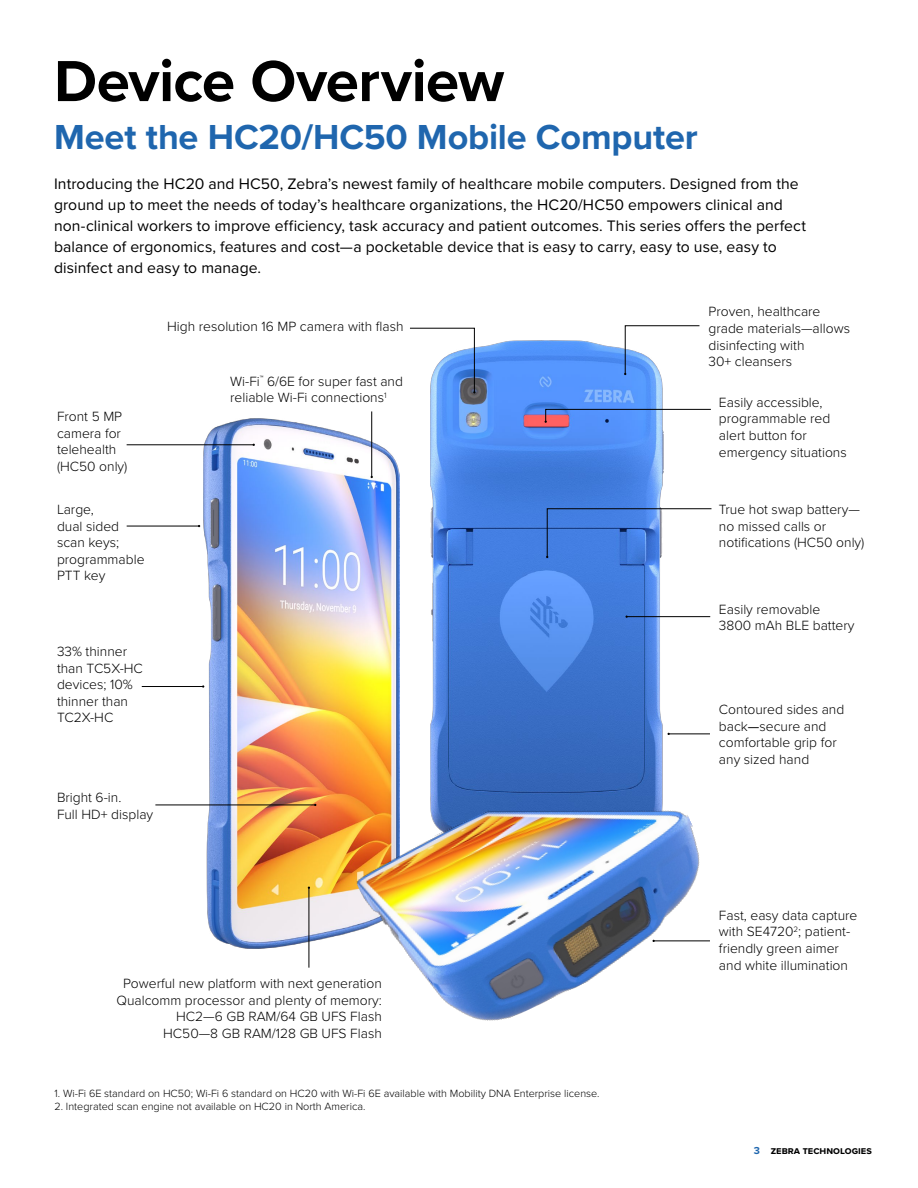
<style>
.page{position:relative;width:918px;height:1188px;background:#fff}
.page>*{position:absolute;margin:0;border:0;box-sizing:border-box;transform-origin:0 0}
.t1{font:700 60px "Proxima Nova";letter-spacing:-.005em;color:#000}
.t2{font:700 36px "Proxima Nova";letter-spacing:-.005em;color:#1f66ae}
.t3{font:15.75px/21px "Proxima Nova";letter-spacing:.005em;color:#000}
.t4{font:300 13.8px/16.6px "Proxima Nova";color:#000}
.t5{font:300 10.8px "Proxima Nova";color:#000}
.t6{font:700 10.5px "Proxima Nova";color:#000}
.s1{font-weight:400}
.s2{color:#1f66ae}
</style>
<div class="page">
<img style="left:430px;top:341px;width:234px;height:394px">
<hr style="left:627px;top:616px;width:83px;height:1px;background:#000">
<hr style="left:669px;top:734px;width:41px;height:1px;background:#000">
<hr style="left:142px;top:686px;width:61px;height:1px;background:#000">
<hr style="left:127px;top:526px;width:72px;height:1px;background:#000">
<svg style="left:410px;top:328px;width:66px;height:65px"></svg>
<svg style="left:624px;top:325px;width:76px;height:50px"></svg>
<svg style="left:510px;top:508px;width:202px;height:50px"></svg>
<img style="left:203px;top:418px;width:196px;height:531px">
<hr style="left:127px;top:445px;width:127px;height:1px;background:#000">
<hr style="left:371px;top:411px;width:1px;height:66px;background:#000">
<img style="left:352px;top:735px;width:358px;height:286px">
<hr style="left:155px;top:805px;width:160px;height:1px;background:#000">
<svg style="left:545px;top:409px;width:166px;height:14px"></svg>
<hr style="left:309px;top:888px;width:1px;height:80px;background:#000">
<h1 class="t1" style="left:54px;top:36px;width:452px">Device Overview</h1>
<h2 class="t2" style="left:54px;top:111px;width:645px">Meet the HC20/HC50 Mobile Computer</h2>
<p class="t3" style="left:54px;top:173px;width:754px">Introducing the HC20 and HC50, Zebra’s newest family of healthcare mobile computers. Designed from the ground up to meet the needs of today’s healthcare organizations, the HC20/HC50 empowers clinical and non-clinical workers to improve efficiency, task accuracy and patient outcomes. This series offers the perfect balance of ergonomics, features and cost—a pocketable device that is easy to carry, easy to use, easy to disinfect and easy to manage.</p>
<p class="t4" style="left:167px;top:318px;width:238px">High resolution 16 MP camera with flash</p>
<p class="t4" style="left:57px;top:407px;width:72px">Front 5 MP camera for telehealth (HC50 only)</p>
<p class="t4" style="left:57px;top:500px;width:89px">Large,<br>dual sided scan keys; programmable<br>PTT key</p>
<p class="t4" style="left:57px;top:642px;width:87px">33% thinner than TC5X-HC devices; 10% thinner than<br>TC2X-HC</p>
<p class="t4" style="left:57px;top:789px;width:98px">Bright 6-in.<br>Full HD+ display</p>
<p class="t4" style="left:230px;top:372px;width:174px">Wi-Fi<sup>™</sup> 6/6E for super fast and reliable Wi-Fi connections<sup>1</sup></p>
<p class="t4" style="left:116px;top:975px;width:267px;text-align:right">Powerful new platform with next generation Qualcomm processor and plenty of memory:<br>HC2—6 GB RAM/64 GB UFS Flash<br>HC50—8 GB RAM/128 GB UFS Flash</p>
<p class="t5" style="left:54px;top:1085px;width:547px">1. Wi-Fi 6E standard on HC50; Wi-Fi 6 standard on HC20 with Wi-Fi 6E available with Mobility DNA Enterprise license.</p>
<p class="t5" style="left:54px;top:1098px;width:313px">2. Integrated scan engine not available on HC20 in North America.</p>
<p class="t4" style="left:708px;top:303px;width:143px">Proven, healthcare grade materials—allows disinfecting with<br>30+ cleansers</p>
<p class="t4" style="left:719px;top:393px;width:129px">Easily accessible, programmable red alert button for emergency situations</p>
<p class="t4" style="left:719px;top:500px;width:147px">True hot swap battery— no missed calls or notifications (HC50 only)</p>
<p class="t4" style="left:719px;top:600px;width:137px">Easily removable<br>3800 mAh BLE battery</p>
<p class="t4" style="left:719px;top:700px;width:127px">Contoured sides and back<span class="s1">—</span>secure and comfortable grip for any sized hand</p>
<p class="t4" style="left:719px;top:906px;width:140px">Fast, easy data capture with SE4720<sup>2</sup>; patient&shy;friendly green aimer and white illumination</p>
<p class="t6" style="left:754px;top:1142px;width:119px"><span class="s2">3</span> zebra technologies</p>
</div>
